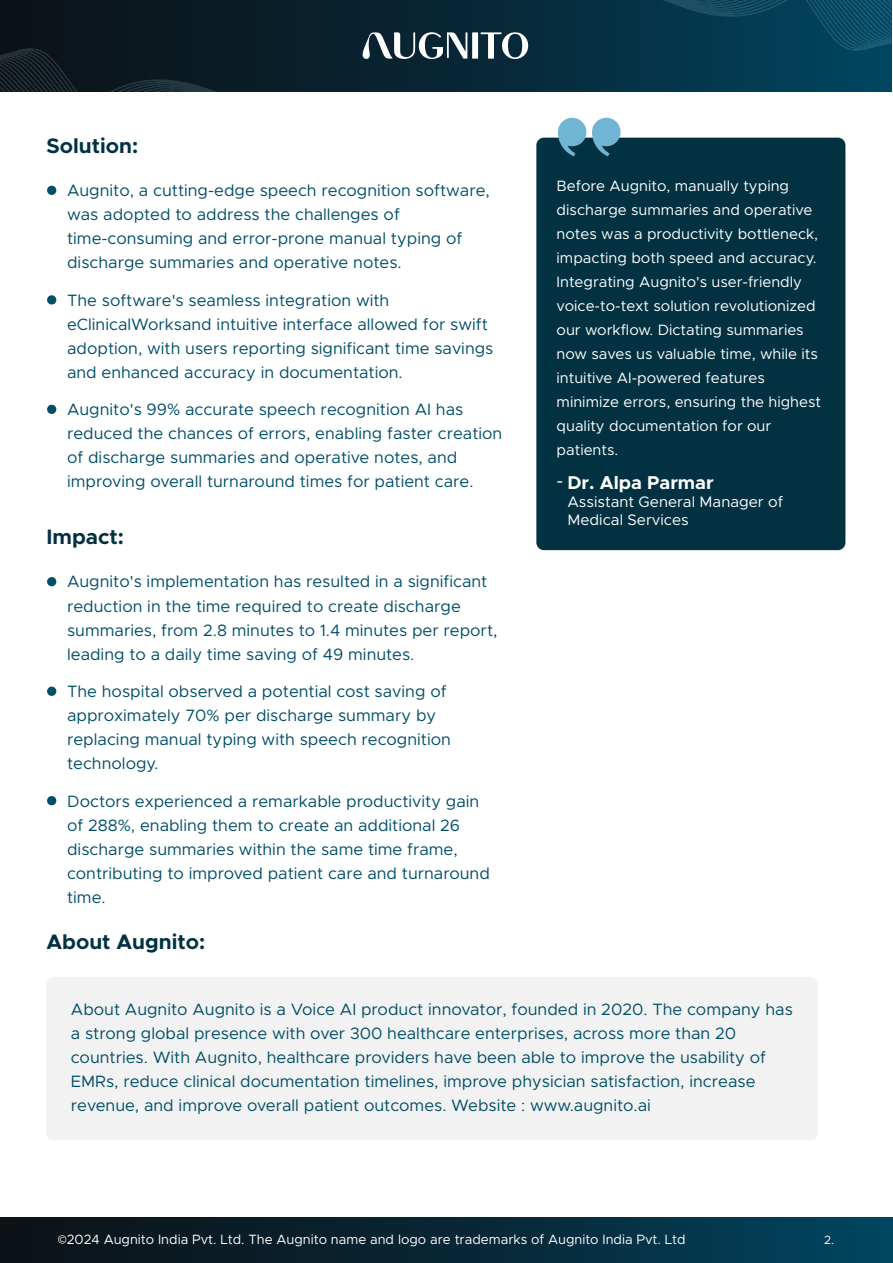
<style>
.page{position:relative;width:893px;height:1263px;background:#fff}
.page>*{position:absolute;margin:0;border:0;box-sizing:border-box;transform-origin:0 0}
.t1{font:700 21px "Metropolis";color:#023242}
.t2{font:700 18.6px "Metropolis";color:#fff}
.t3{font:16.5px/24px "Metropolis";color:#004e67}
.t4{font:15.3px/18.3px "Metropolis";color:#fff}
.t5{font:15px/24px "Metropolis";color:#fff}
.t6{font:13.5px "Metropolis";color:#fff}
.t7{font:12px "Metropolis";color:#fff}
.s1{font-weight:400}
.s2{font-family:"Myriad Pro"}
</style>
<div class="page">
<div style="left:46px;top:977px;width:772px;height:163px;background:#f2f2f2;border-radius:8px"></div>
<div style="left:536px;top:138px;width:309px;height:412px;background:#023242;border-radius:8px"></div>
<div style="left:0;top:1217px;width:893px;height:46px;background:linear-gradient(to right,#0d0e12,#01425c)"></div>
<svg style="left:0;top:0;width:892px;height:91px;background:#0d2e3c"></svg>
<div style="left:47px;top:186px;width:9px;height:9px;background:#004e67;border-radius:50%"></div>
<div style="left:47px;top:295px;width:9px;height:9px;background:#004e67;border-radius:50%"></div>
<div style="left:47px;top:405px;width:9px;height:9px;background:#004e67;border-radius:50%"></div>
<div style="left:47px;top:577px;width:9px;height:9px;background:#004e67;border-radius:50%"></div>
<div style="left:47px;top:687px;width:9px;height:9px;background:#004e67;border-radius:50%"></div>
<div style="left:47px;top:796px;width:9px;height:9px;background:#004e67;border-radius:50%"></div>
<svg style="left:592px;top:118px;width:29px;height:38px"></svg>
<svg style="left:558px;top:118px;width:28px;height:38px"></svg>
<p class="t1" style="left:46px;top:132px;width:93px">Solution:</p>
<p class="t3" style="left:67px;top:178px;width:424px">Augnito, a cutting-edge speech recognition software, was adopted to address the challenges of time-consuming and error-prone manual typing of discharge summaries and operative notes.</p>
<p class="t3" style="left:67px;top:288px;width:428px">The software's seamless integration with eClinicalWorksand intuitive interface allowed for swift adoption, with users reporting significant time savings and enhanced accuracy in documentation.</p>
<p class="t3" style="left:67px;top:397px;width:437px">Augnito's 99% accurate speech recognition AI has reduced the chances of errors, enabling faster creation of discharge summaries and operative notes, and improving overall turnaround times for patient care.</p>
<p class="t1" style="left:46px;top:524px;width:79px">Impact:</p>
<p class="t3" style="left:67px;top:570px;width:432px">Augnito's implementation has resulted in a significant reduction in the time required to create discharge summaries, from 2.8 minutes to 1.4 minutes per report, leading to a daily time saving of 49 minutes.</p>
<p class="t3" style="left:67px;top:679px;width:385px">The hospital observed a potential cost saving of approximately 70% per discharge summary by replacing manual typing with speech recognition technology.</p>
<p class="t3" style="left:67px;top:789px;width:424px">Doctors experienced a remarkable productivity gain of 288%, enabling them to create an additional 26 discharge summaries within the same time frame, contributing to improved patient care and turnaround time.</p>
<p class="t1" style="left:46px;top:928px;width:160px">About Augnito:</p>
<p class="t5" style="left:557px;top:173px;width:266px">Before Augnito, manually typing discharge summaries and operative notes was a productivity bottleneck, impacting both speed and accuracy.<br>Integrating Augnito's user-friendly voice-to-text solution revolutionized our workflow. Dictating summaries now saves us valuable time, while its intuitive AI-powered features minimize errors, ensuring the highest quality documentation for our patients.</p>
<p class="t2" style="left:556px;top:470px;width:159px"><span class="s1">-</span> Dr. Alpa Parmar</p>
<p class="t4" style="left:567px;top:492px;width:217px">Assistant General Manager of<br>Medical Services</p>
<p class="t3" style="left:71px;top:997px;width:723px">About Augnito Augnito is a Voice AI product innovator, founded in 2020. The company has a strong global presence with over 300 healthcare enterprises, across more than 20 countries. With Augnito, healthcare providers have been able to improve the usability of EMRs, reduce clinical documentation timelines, improve physician satisfaction, increase revenue, and improve overall patient outcomes. Website : www.augnito.ai</p>
<p class="t6" style="left:58px;top:1230px;width:629px"><span class="s2">©</span>2024 Augnito India Pvt. Ltd. The Augnito name and logo are trademarks of Augnito India Pvt. Ltd</p>
<p class="t7" style="left:824px;top:1232px;width:12px">2.</p>
</div>
